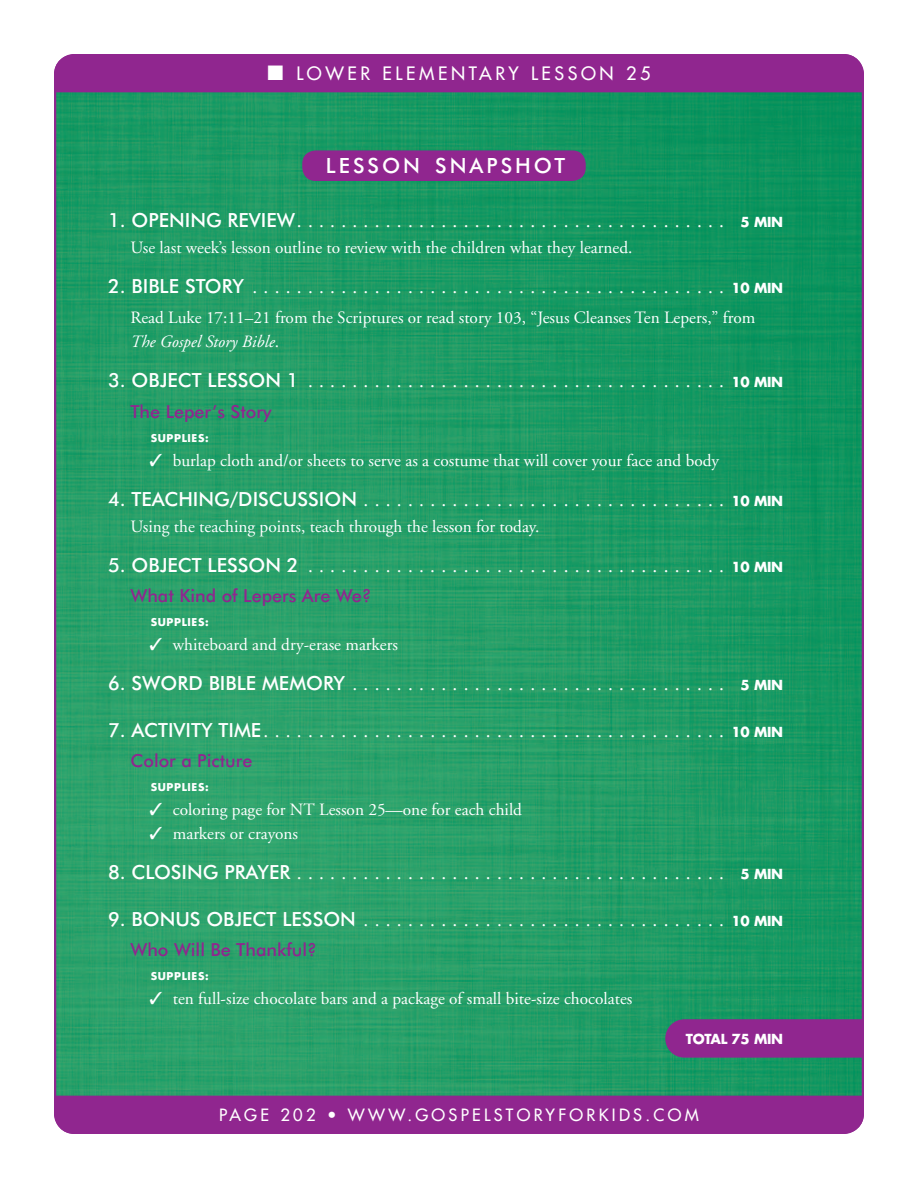
<style>
.page{position:relative;width:918px;height:1188px;background:#fff}
.page>*{position:absolute;margin:0;border:0;box-sizing:border-box;transform-origin:0 0}
.HEAD{font:500 21px "Futura BT";letter-spacing:.145em;color:#fff}
.LS_Subhead{font:19.5px "Adobe Garamond";color:#fff}
.LS_Subhead_2{font:500 18px "Futura BT";color:#90268f}
.t1{font:18px "Futura";letter-spacing:.2em;color:#fff}
.LS_Copy{font:17.25px/24px "Adobe Garamond";color:#fff}
.t2{font:16.5px "Futura";letter-spacing:.2em;color:#fff}
.LS_Total_Mins{font:700 13.5px "Futura";letter-spacing:-.02em;color:#fff}
.LS_Supply_List_Inden{font:700 10.5px "Futura";letter-spacing:.06em;color:#fff}
.s1{font-family:"Futura BT";font-weight:500}
.s2{font-family:"Futura";font-weight:700;font-size:13.5px}
.s3{font-style:italic}
</style>
<div class="page">
<img style="left:57px;top:92px;width:804px;height:1004px">
<div style="left:54px;top:54px;width:810px;height:38px;background:#90268f"></div>
<div style="left:54px;top:1096px;width:810px;height:38px;background:#90268f"></div>
<svg style="left:665px;top:1019px;width:199px;height:39px;background:#8b2a8d"></svg>
<div style="left:302px;top:150px;width:284px;height:31px;background:#90268f;border-radius:14px"></div>
<p class="t1" style="left:267px;top:62px;width:385px">■ LOWER ELEMENTARY LESSON 25</p>
<p class="HEAD" style="left:326px;top:153px;width:241px">LESSON SNAPSHOT</p>
<p class="LS_Subhead" style="left:108px;top:210px;width:677px"><span class="s1">1. OPENING REVIEW</span>....................................... <span class="s2">5 MIN</span></p>
<p class="LS_Copy" style="left:130px;top:236px;width:504px">Use last week’s lesson outline to review with the children what they learned.</p>
<p class="LS_Subhead" style="left:108px;top:276px;width:677px"><span class="s1">2. BIBLE STORY</span> ........................................... <span class="s2">10 MIN</span></p>
<p class="LS_Copy" style="left:130px;top:306px;width:627px">Read Luke 17:11–21 from the Scriptures or read story 103, “Jesus Cleanses Ten Lepers,” from<br><span class="s3">The Gospel Story Bible</span>.</p>
<p class="LS_Subhead" style="left:108px;top:371px;width:677px"><span class="s1">3. OBJECT LESSON 1</span> ...................................... <span class="s2">10 MIN</span></p>
<p class="LS_Subhead_2" style="left:130px;top:401px;width:143px">The Leper’s Story</p>
<p class="LS_Supply_List_Inden" style="left:151px;top:431px;width:60px">SUPPLIES:</p>
<p class="LS_Copy" style="left:150px;top:449px;width:571px">✓ burlap cloth and/or sheets to serve as a costume that will cover your face and body</p>
<p class="LS_Subhead" style="left:108px;top:489px;width:677px"><span class="s1">4. TEACHING/DISCUSSION</span>................................. <span class="s2">10 MIN</span></p>
<p class="LS_Copy" style="left:130px;top:515px;width:410px">Using the teaching points, teach through the lesson for today.</p>
<p class="LS_Subhead" style="left:108px;top:555px;width:677px"><span class="s1">5. OBJECT LESSON 2</span> ...................................... <span class="s2">10 MIN</span></p>
<p class="LS_Subhead_2" style="left:130px;top:585px;width:243px">What Kind of Lepers Are We?</p>
<p class="LS_Supply_List_Inden" style="left:151px;top:615px;width:60px">SUPPLIES:</p>
<p class="LS_Copy" style="left:150px;top:633px;width:250px">✓ whiteboard and dry-erase markers</p>
<p class="LS_Subhead" style="left:108px;top:674px;width:677px"><span class="s1">6. SWORD BIBLE MEMORY</span>.................................. <span class="s2">5 MIN</span></p>
<p class="LS_Subhead" style="left:108px;top:720px;width:677px"><span class="s1">7. ACTIVITY TIME</span>.......................................... <span class="s2">10 MIN</span></p>
<p class="LS_Subhead_2" style="left:130px;top:750px;width:123px">Color a Picture</p>
<p class="LS_Supply_List_Inden" style="left:151px;top:780px;width:60px">SUPPLIES:</p>
<p class="LS_Copy" style="left:150px;top:798px;width:374px">✓ coloring page for NT Lesson 25—one for each child</p>
<p class="LS_Copy" style="left:150px;top:822px;width:150px">✓ markers or crayons</p>
<p class="LS_Subhead" style="left:108px;top:863px;width:677px"><span class="s1">8. CLOSING PRAYER</span>....................................... <span class="s2">5 MIN</span></p>
<p class="LS_Subhead" style="left:108px;top:909px;width:677px"><span class="s1">9. BONUS OBJECT LESSON</span>................................. <span class="s2">10 MIN</span></p>
<p class="LS_Subhead_2" style="left:130px;top:939px;width:188px">Who Will Be Thankful?</p>
<p class="LS_Supply_List_Inden" style="left:151px;top:969px;width:60px">SUPPLIES:</p>
<p class="LS_Copy" style="left:150px;top:987px;width:484px">✓ ten full-size chocolate bars and a package of small bite-size chocolates</p>
<p class="LS_Total_Mins" style="left:686px;top:1030px;width:99px">TOTAL 75 MIN</p>
<p class="t2" style="left:219px;top:1105px;width:481px">PAGE 202 • WWW.GOSPELSTORYFORKIDS.COM</p>
</div>
